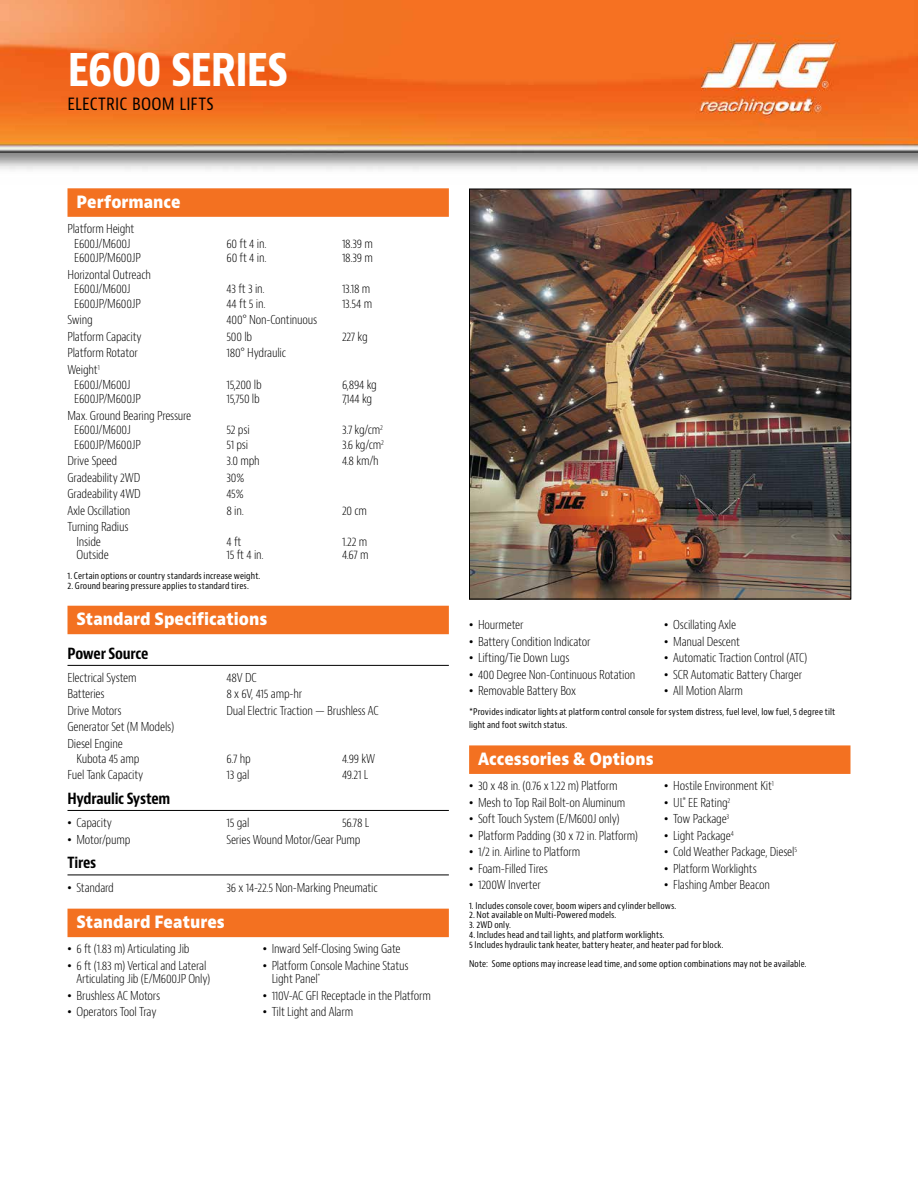
<style>
.page{position:relative;width:918px;height:1188px;background:#fff}
.page>*{position:absolute;margin:0;border:0;box-sizing:border-box;transform-origin:0 0}
.t1{font:700 condensed 48px "Bernino Sans";letter-spacing:-.035em;color:#fff}
.t2{font:condensed 18px "Bernino Sans";letter-spacing:.01em;color:#000}
.t3{font:800 16.5px "Bernino Sans";color:#fff;scale:.9 1}
.t4{font:700 condensed 15px "Bernino Sans";letter-spacing:-.015em;color:#000}
.t5{font:300 condensed 12px/14.5px "Bernino Sans";letter-spacing:-.015em;color:#000}
.t6{font:condensed 9px/13.5px "Bernino Sans";letter-spacing:.01em;color:#000}
.s1{font-family:"Arial";font-weight:400;font-stretch:normal}
</style>
<div class="page">
<img style="left:0;top:0;width:918px;height:170px">
<div style="left:68px;top:188px;width:381px;height:29px;background:#f37121"></div>
<div style="left:68px;top:606px;width:381px;height:28px;background:#f37121"></div>
<hr style="left:68px;top:665px;width:381px;height:1px;background:#000">
<hr style="left:68px;top:810px;width:381px;height:1px;background:#000">
<hr style="left:68px;top:875px;width:381px;height:1px;background:#000">
<div style="left:68px;top:909px;width:381px;height:28px;background:#f37121"></div>
<div style="left:469px;top:745px;width:381px;height:29px;background:#f37121"></div>
<img style="left:471px;top:191px;width:378px;height:406px">
<div style="left:469px;top:189px;width:382px;height:410px;border:1px solid #000"></div>
<h1 class="t1" style="left:68px;top:39px;width:222px">E600 SERIES</h1>
<h2 class="t2" style="left:68px;top:93px;width:148px">ELECTRIC BOOM LIFTS</h2>
<h3 class="t3" style="left:76px;top:191px;width:117px">Performance</h3>
<p class="t5" style="left:68px;top:222px;width:69px;text-align:center">Platform Height<br>E600J/M600J</p>
<p class="t5" style="left:226px;top:236px;width:42px">60 ft 4 in.</p>
<p class="t5" style="left:342px;top:236px;width:33px">18.39 m</p>
<p class="t5" style="left:74px;top:251px;width:68px">E600JP/M600JP</p>
<p class="t5" style="left:227px;top:251px;width:42px">60 ft 4 in.</p>
<p class="t5" style="left:342px;top:251px;width:33px">18.39 m</p>
<p class="t5" style="left:74px;top:267px;width:78px;text-indent:-7px">Horizontal Outreach<br>E600J/M600J</p>
<p class="t5" style="left:227px;top:282px;width:40px">43 ft 3 in.</p>
<p class="t5" style="left:342px;top:282px;width:30px">13.18 m</p>
<p class="t5" style="left:74px;top:297px;width:68px">E600JP/M600JP</p>
<p class="t5" style="left:227px;top:297px;width:41px">44 ft 5 in.</p>
<p class="t5" style="left:342px;top:297px;width:32px">13.54 m</p>
<p class="t5" style="left:68px;top:313px;width:27px">Swing</p>
<p class="t5" style="left:227px;top:313px;width:92px">400° Non-Continuous</p>
<p class="t5" style="left:68px;top:330px;width:76px">Platform Capacity</p>
<p class="t5" style="left:227px;top:330px;width:27px">500 lb</p>
<p class="t5" style="left:342px;top:330px;width:27px">227 kg</p>
<p class="t5" style="left:68px;top:346px;width:72px">Platform Rotator</p>
<p class="t5" style="left:227px;top:346px;width:61px">180° Hydraulic</p>
<p class="t5" style="left:74px;top:363px;width:58px;text-indent:-7px">Weight<sup>1<br></sup>E600J/M600J</p>
<p class="t5" style="left:227px;top:377px;width:37px">15,200 lb</p>
<p class="t5" style="left:342px;top:377px;width:36px">6,894 kg</p>
<p class="t5" style="left:74px;top:392px;width:68px">E600JP/M600JP</p>
<p class="t5" style="left:227px;top:392px;width:35px">15,750 lb</p>
<p class="t5" style="left:342px;top:392px;width:32px">7,144 kg</p>
<p class="t5" style="left:74px;top:408px;width:119px;text-indent:-7px">Max. Ground Bearing Pressure<br>E600J/M600J</p>
<p class="t5" style="left:227px;top:423px;width:25px">52 psi</p>
<p class="t5" style="left:342px;top:423px;width:43px">3.7 kg/cm<sup>2</sup></p>
<p class="t5" style="left:74px;top:437px;width:68px">E600JP/M600JP</p>
<p class="t5" style="left:227px;top:437px;width:23px">51 psi</p>
<p class="t5" style="left:342px;top:437px;width:43px">3.6 kg/cm<sup>2</sup></p>
<p class="t5" style="left:68px;top:454px;width:51px">Drive Speed</p>
<p class="t5" style="left:226px;top:454px;width:35px">3.0 mph</p>
<p class="t5" style="left:342px;top:454px;width:38px">4.8 km/h</p>
<p class="t5" style="left:68px;top:470px;width:74px">Gradeability 2WD</p>
<p class="t5" style="left:226px;top:470px;width:19px">30%</p>
<p class="t5" style="left:68px;top:487px;width:75px">Gradeability 4WD</p>
<p class="t5" style="left:226px;top:487px;width:19px">45%</p>
<p class="t5" style="left:68px;top:503px;width:64px">Axle Oscillation</p>
<p class="t5" style="left:226px;top:503px;width:19px">8 in.</p>
<p class="t5" style="left:342px;top:503px;width:27px">20 cm</p>
<p class="t5" style="left:76px;top:520px;width:54px;text-indent:-9px">Turning Radius<br>Inside</p>
<p class="t5" style="left:226px;top:535px;width:17px">4 ft</p>
<p class="t5" style="left:342px;top:535px;width:27px">1.22 m</p>
<p class="t5" style="left:76px;top:548px;width:34px">Outside</p>
<p class="t5" style="left:226px;top:548px;width:39px">15 ft 4 in.</p>
<p class="t5" style="left:342px;top:548px;width:28px">4.67 m</p>
<p class="t6" style="left:68px;top:569px;width:194px">1. Certain options or country standards increase weight.</p>
<p class="t6" style="left:68px;top:579px;width:183px">2. Ground bearing pressure applies to standard tires.</p>
<h3 class="t3" style="left:76px;top:608px;width:214px">Standard Specifications</h3>
<p class="t4" style="left:68px;top:644px;width:83px">Power Source</p>
<p class="t5" style="left:68px;top:671px;width:71px">Electrical System</p>
<p class="t5" style="left:226px;top:671px;width:32px">48V DC</p>
<p class="t5" style="left:68px;top:687px;width:39px">Batteries</p>
<p class="t5" style="left:226px;top:687px;width:77px">8 x 6V, 415 amp-hr</p>
<p class="t5" style="left:68px;top:704px;width:56px">Drive Motors</p>
<p class="t5" style="left:226px;top:704px;width:154px">Dual Electric Traction — Brushless AC</p>
<p class="t5" style="left:68px;top:719px;width:108px;line-height:16.5px">Generator Set (M Models)<br>Diesel Engine</p>
<p class="t5" style="left:76px;top:751px;width:64px">Kubota 45 amp</p>
<p class="t5" style="left:226px;top:751px;width:26px">6.7 hp</p>
<p class="t5" style="left:342px;top:751px;width:35px">4.99 kW</p>
<p class="t5" style="left:68px;top:768px;width:77px">Fuel Tank Capacity</p>
<p class="t5" style="left:226px;top:768px;width:24px">13 gal</p>
<p class="t5" style="left:342px;top:768px;width:28px">49.21 L</p>
<p class="t4" style="left:68px;top:789px;width:104px">Hydraulic System</p>
<p class="t5" style="left:68px;top:816px;width:46px"><span class="s1">•</span> Capacity</p>
<p class="t5" style="left:227px;top:816px;width:24px">15 gal</p>
<p class="t5" style="left:342px;top:816px;width:29px">56.78 L</p>
<p class="t5" style="left:68px;top:832px;width:64px"><span class="s1">•</span> Motor/pump</p>
<p class="t5" style="left:227px;top:832px;width:136px">Series Wound Motor/Gear Pump</p>
<p class="t4" style="left:68px;top:854px;width:30px">Tires</p>
<p class="t5" style="left:68px;top:880px;width:48px"><span class="s1">•</span> Standard</p>
<p class="t5" style="left:227px;top:880px;width:153px">36 x 14-22.5 Non-Marking Pneumatic</p>
<h3 class="t3" style="left:76px;top:911px;width:166px">Standard Features</h3>
<p class="t5" style="left:68px;top:942px;width:124px"><span class="s1">•</span> 6 ft (1.83 m) Articulating Jib</p>
<p class="t5" style="left:77px;top:959px;width:135px;line-height:13.5px;text-indent:-9px"><span class="s1">•</span> 6 ft (1.83 m) Vertical and Lateral<br>Articulating Jib (E/M600JP Only)</p>
<p class="t5" style="left:68px;top:989px;width:94px"><span class="s1">•</span> Brushless AC Motors</p>
<p class="t5" style="left:68px;top:1005px;width:91px"><span class="s1">•</span> Operators Tool Tray</p>
<p class="t5" style="left:263px;top:942px;width:140px"><span class="s1">•</span> Inward Self-Closing Swing Gate</p>
<p class="t5" style="left:272px;top:959px;width:139px;line-height:13.5px;text-indent:-9px"><span class="s1">•</span> Platform Console Machine Status<br>Light Panel<sup>*</sup></p>
<p class="t5" style="left:263px;top:989px;width:170px"><span class="s1">•</span> 110V-AC GFI Receptacle in the Platform</p>
<p class="t5" style="left:263px;top:1005px;width:92px"><span class="s1">•</span> Tilt Light and Alarm</p>
<p class="t5" style="left:664px;top:618px;width:73px"><span class="s1">•</span> Oscillating Axle</p>
<p class="t5" style="left:664px;top:634px;width:77px"><span class="s1">•</span> Manual Descent</p>
<p class="t5" style="left:664px;top:651px;width:145px"><span class="s1">•</span> Automatic Traction Control (ATC)</p>
<p class="t5" style="left:664px;top:667px;width:139px"><span class="s1">•</span> SCR Automatic Battery Charger</p>
<p class="t5" style="left:664px;top:684px;width:80px"><span class="s1">•</span> All Motion Alarm</p>
<p class="t6" style="left:469px;top:705px;width:368px">*Provides indicator lights at platform control console for system distress, fuel level, low fuel, 5 degree tilt light and foot switch status.</p>
<h3 class="t3" style="left:478px;top:748px;width:197px">Accessories &amp; Options</h3>
<p class="t5" style="left:469px;top:779px;width:150px"><span class="s1">•</span> 30 x 48 in. (0.76 x 1.22 m) Platform</p>
<p class="t5" style="left:469px;top:795px;width:158px"><span class="s1">•</span> Mesh to Top Rail Bolt-on Aluminum</p>
<p class="t5" style="left:469px;top:812px;width:152px"><span class="s1">•</span> Soft Touch System (E/M600J only)</p>
<p class="t5" style="left:469px;top:828px;width:170px"><span class="s1">•</span> Platform Padding (30 x 72 in. Platform)</p>
<p class="t5" style="left:469px;top:845px;width:113px"><span class="s1">•</span> 1/2 in. Airline to Platform</p>
<p class="t5" style="left:469px;top:861px;width:80px"><span class="s1">•</span> Foam-Filled Tires</p>
<p class="t5" style="left:469px;top:878px;width:73px"><span class="s1">•</span> 1200W Inverter</p>
<p class="t5" style="left:469px;top:618px;width:56px"><span class="s1">•</span> Hourmeter</p>
<p class="t5" style="left:469px;top:635px;width:123px"><span class="s1">•</span> Battery Condition Indicator</p>
<p class="t5" style="left:469px;top:651px;width:102px"><span class="s1">•</span> Lifting/Tie Down Lugs</p>
<p class="t5" style="left:469px;top:668px;width:168px"><span class="s1">•</span> 400 Degree Non-Continuous Rotation</p>
<p class="t5" style="left:469px;top:684px;width:108px"><span class="s1">•</span> Removable Battery Box</p>
<p class="t5" style="left:664px;top:779px;width:111px"><span class="s1">•</span> Hostile Environment Kit<sup>1</sup></p>
<p class="t5" style="left:664px;top:795px;width:68px"><span class="s1">•</span> UL<sup>®</sup> EE Rating<sup>2</sup></p>
<p class="t5" style="left:664px;top:812px;width:67px"><span class="s1">•</span> Tow Package<sup>3</sup></p>
<p class="t5" style="left:664px;top:828px;width:71px"><span class="s1">•</span> Light Package<sup>4</sup></p>
<p class="t5" style="left:664px;top:845px;width:134px"><span class="s1">•</span> Cold Weather Package, Diesel<sup>5</sup></p>
<p class="t5" style="left:664px;top:861px;width:94px"><span class="s1">•</span> Platform Worklights</p>
<p class="t5" style="left:664px;top:878px;width:107px"><span class="s1">•</span> Flashing Amber Beacon</p>
<p class="t6" style="left:469px;top:899px;width:209px">1. Includes console cover, boom wipers and cylinder bellows.</p>
<p class="t6" style="left:469px;top:909px;width:149px">2. Not available on Multi-Powered models.</p>
<p class="t6" style="left:469px;top:918px;width:43px">3. 2WD only.</p>
<p class="t6" style="left:469px;top:930px;width:256px;line-height:9.8px">4. Includes head and tail lights, and platform worklights.<br>5 Includes hydraulic tank heater, battery heater, and heater pad for block.</p>
<p class="t6" style="left:469px;top:957px;width:339px">Note: Some options may increase lead time, and some option combinations may not be available.</p>
</div>
